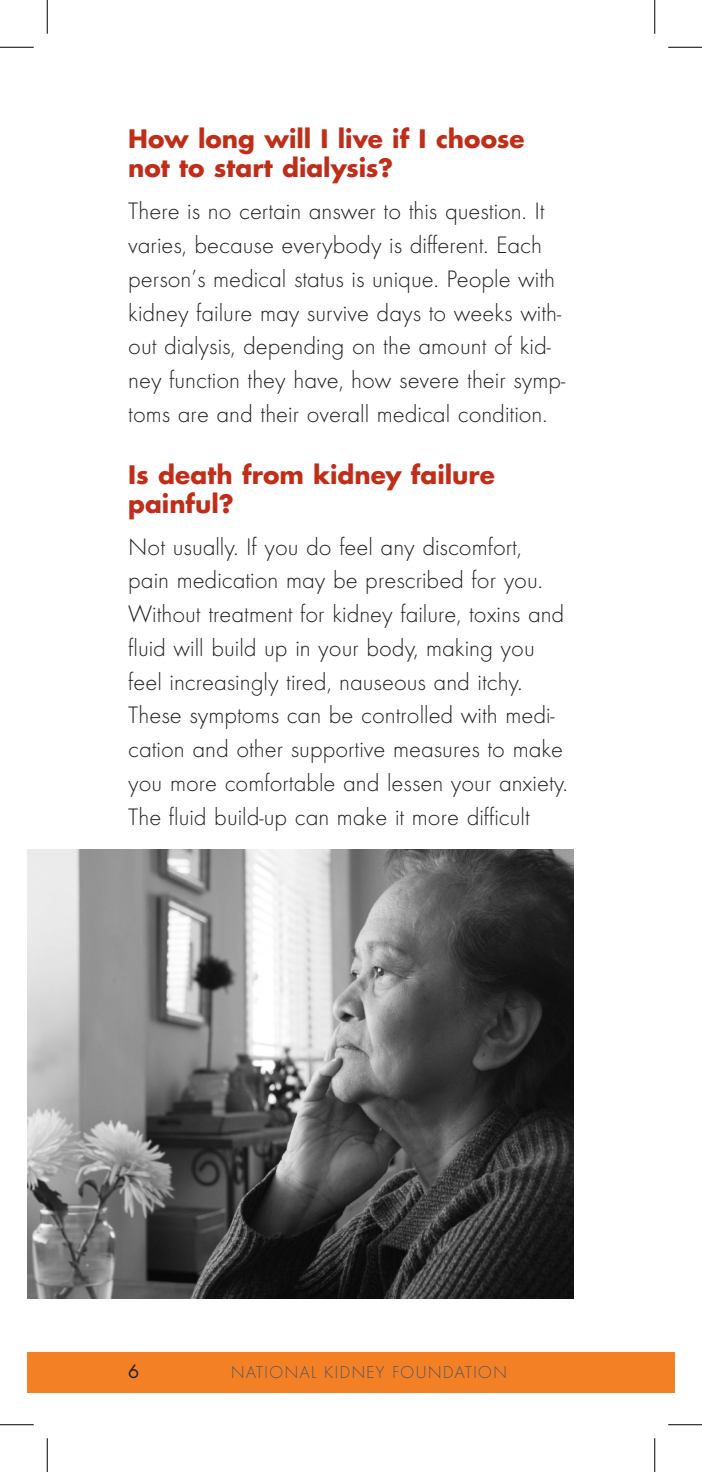
<style>
.page{position:relative;width:702px;height:1472px;background:#fff}
.page>*{position:absolute;margin:0;border:0;box-sizing:border-box;transform-origin:0 0}
.Body1{font:24.75px/33.8px "Futura Lgt";color:#231f20}
.Head1{font:700 24.75px/29.2px "Futura";color:#c02d19}
.t1{font:18px "Futura Lgt";letter-spacing:.05em;color:#57585a}
.t2{font:18px "Futura";color:#231f20}
</style>
<div class="page">
<div style="left:27px;top:1351px;width:628px;height:41px;background:#f48026"></div>
<div style="left:655px;top:1351px;width:20px;height:41px;background:#f48026"></div>
<img style="left:27px;top:849px;width:547px;height:449px">
<hr style="left:0;top:47px;width:34px;height:1px;background:#000">
<hr style="left:668px;top:47px;width:34px;height:1px;background:#000">
<hr style="left:0;top:1424px;width:34px;height:1px;background:#000">
<hr style="left:668px;top:1424px;width:34px;height:1px;background:#000">
<hr style="left:47px;top:0;width:1px;height:34px;background:#000">
<hr style="left:47px;top:1438px;width:1px;height:34px;background:#000">
<hr style="left:654px;top:0;width:1px;height:34px;background:#000">
<hr style="left:654px;top:1438px;width:1px;height:34px;background:#000">
<p class="Head1" style="left:128px;top:124px;width:398px">How long will I live if I choose not to start dialysis?</p>
<p class="Body1" style="left:128px;top:196px;width:439px">There is no certain answer to this question. It varies, because everybody is different. Each person’s medical status is unique. People with kidney failure may survive days to weeks with&shy;out dialysis, depending on the amount of kid&shy;ney function they have, how severe their symp&shy;toms are and their overall medical condition.</p>
<p class="Head1" style="left:128px;top:459px;width:368px">Is death from kidney failure painful?</p>
<p class="Body1" style="left:128px;top:531px;width:441px">Not usually. If you do feel any discomfort, pain medication may be prescribed for you.<br>Without treatment for kidney failure, toxins and fluid will build up in your body, making you feel increasingly tired, nauseous and itchy.<br>These symptoms can be controlled with medi&shy;cation and other supportive measures to make you more comfortable and lessen your anxiety.<br>The fluid build-up can make it more difficult</p>
<p class="t2" style="left:128px;top:1358px;width:13px">6</p>
<p class="t1" style="left:231px;top:1360px;width:272px">National Kidn ey Foun dation</p>
</div>
